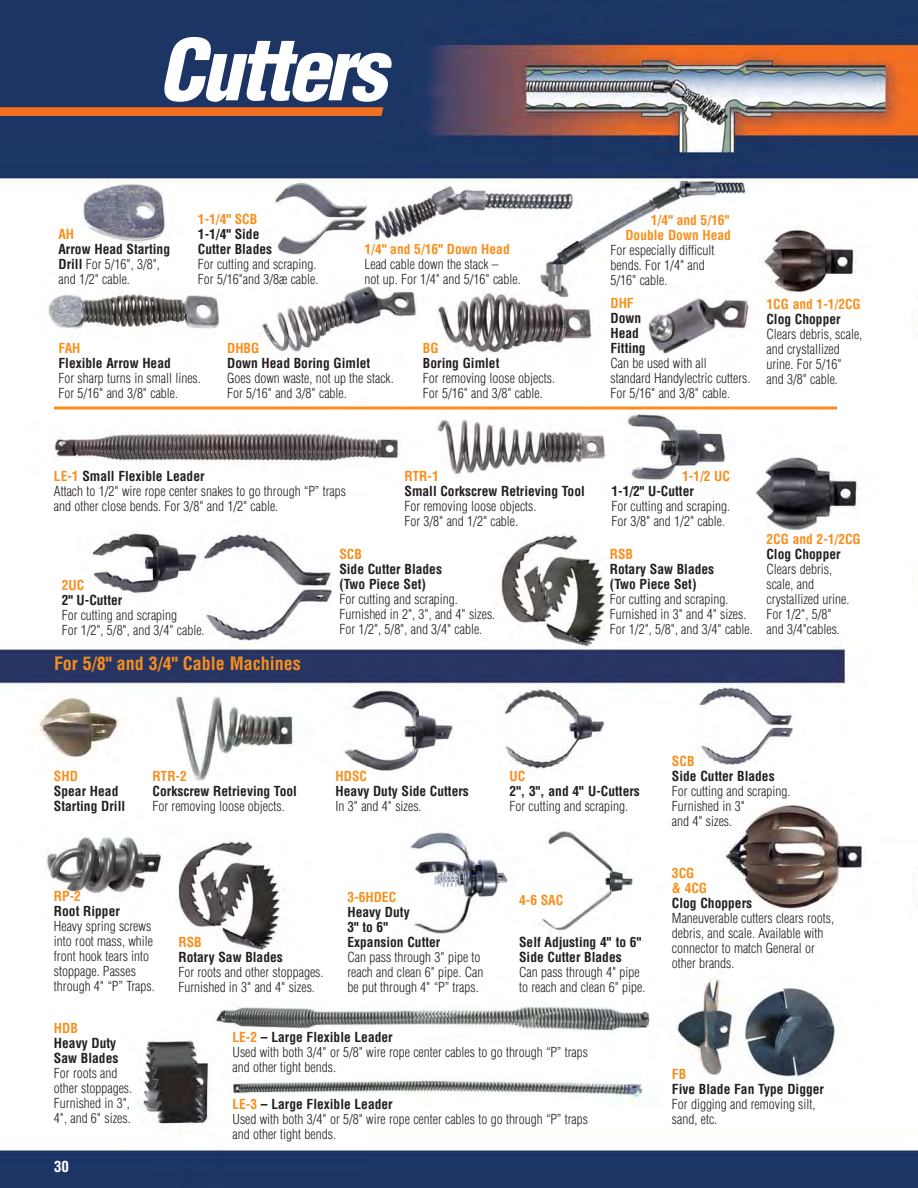
<style>
.page{position:relative;width:918px;height:1188px;background:#fff}
.page>*{position:absolute;margin:0;border:0;box-sizing:border-box;transform-origin:0 0}
.t1{font:italic 900 condensed 82.5px "Helvetica LT Std";letter-spacing:-.04em;color:#fff}
.t2{font:700 condensed 18px "Helvetica LT Std";color:#f78f1e}
.t3{font:700 condensed 15px "Helvetica LT Std";color:#fff}
.t4{font:300 condensed 13.5px/15px "Helvetica LT Std";color:#231f20}
.t5{font:700 condensed 13.5px/15px "Helvetica LT Std";color:#231f20}
.t6{font:700 condensed 13.5px/15px "Helvetica LT Std";color:#f78f1e;text-align:right}
.s1{font-weight:700}
.s2{font-weight:700;color:#f78f1e}
</style>
<div class="page">
<img style="left:0;top:0;width:918px;height:1188px">
<svg style="left:0;top:107px;width:383px;height:9px;background:#ed6d22"></svg>
<svg style="left:54px;top:406px;width:783px;height:4px;background:#f8aa55"></svg>
<h1 class="t1" style="left:158px;top:38px;width:229px">Cutters</h1>
<p class="t6" style="left:58px;top:229px;width:17px">AH</p>
<p class="t4" style="left:58px;top:244px;width:113px"><span class="s1">Arrow Head Starting<br>Drill</span> For 5/16", 3/8", and 1/2" cable.</p>
<p class="t6" style="left:198px;top:213px;width:61px">1-1/4" SCB</p>
<p class="t5" style="left:198px;top:228px;width:76px">1-1/4" Side<br>Cutter Blades</p>
<p class="t4" style="left:198px;top:258px;width:122px">For cutting and scraping.<br>For 5/16"and 3/8æ cable.</p>
<p class="t6" style="left:365px;top:243px;width:147px">1/4" and 5/16" Down Head</p>
<p class="t4" style="left:365px;top:258px;width:158px">Lead cable down the stack –<br>not up. For 1/4" and 5/16" cable.</p>
<p class="t6" style="left:58px;top:343px;width:24px">FAH</p>
<p class="t5" style="left:58px;top:358px;width:114px">Flexible Arrow Head</p>
<p class="t4" style="left:58px;top:373px;width:144px">For sharp turns in small lines.<br>For 5/16" and 3/8" cable.</p>
<p class="t6" style="left:227px;top:342px;width:34px">DHBG</p>
<p class="t5" style="left:227px;top:357px;width:145px">Down Head Boring Gimlet</p>
<p class="t4" style="left:227px;top:373px;width:168px">Goes down waste, not up the stack.<br>For 5/16" and 3/8" cable.</p>
<p class="t6" style="left:423px;top:342px;width:17px">BG</p>
<p class="t5" style="left:423px;top:357px;width:78px">Boring Gimlet</p>
<p class="t4" style="left:423px;top:373px;width:134px">For removing loose objects.<br>For 5/16" and 3/8" cable.</p>
<p class="t6" style="left:625px;top:215px;width:107px">1/4" and 5/16"<br>Double Down Head</p>
<p class="t4" style="left:611px;top:245px;width:106px">For especially difficult bends. For 1/4" and<br>5/16" cable.</p>
<p class="t6" style="left:610px;top:298px;width:25px">DHF</p>
<p class="t5" style="left:610px;top:313px;width:37px">Down<br>Head<br>Fitting</p>
<p class="t4" style="left:610px;top:358px;width:142px">Can be used with all standard Handylectric cutters.<br>For 5/16" and 3/8" cable.</p>
<p class="t6" style="left:766px;top:299px;width:96px">1CG and 1-1/2CG</p>
<p class="t5" style="left:766px;top:313px;width:76px">Clog Chopper</p>
<p class="t4" style="left:766px;top:329px;width:97px">Clears debris, scale, and crystallized urine. For 5/16" and 3/8" cable.</p>
<p class="t4" style="left:54px;top:470px;width:293px"><span class="s2">LE-1</span> <span class="s1">Small Flexible Leader<br></span>Attach to 1/2" wire rope center snakes to go through “P” traps and other close bends. For 3/8" and 1/2" cable.</p>
<p class="t6" style="left:405px;top:470px;width:36px">RTR-1</p>
<p class="t5" style="left:405px;top:485px;width:182px">Small Corkscrew Retrieving Tool</p>
<p class="t4" style="left:405px;top:500px;width:134px">For removing loose objects.<br>For 3/8" and 1/2" cable.</p>
<p class="t6" style="left:62px;top:579px;width:24px">2UC</p>
<p class="t5" style="left:62px;top:594px;width:62px">2" U-Cutter</p>
<p class="t4" style="left:62px;top:609px;width:144px">For cutting and scraping<br>For 1/2", 5/8", and 3/4" cable.</p>
<h2 class="t2" style="left:54px;top:657px;width:248px">For 5/8" and 3/4" Cable Machines</h2>
<p class="t6" style="left:339px;top:548px;width:24px">SCB</p>
<p class="t5" style="left:339px;top:563px;width:104px">Side Cutter Blades (Two Piece Set)</p>
<p class="t4" style="left:339px;top:593px;width:157px">For cutting and scraping.<br>Furnished in 2", 3", and 4" sizes.<br>For 1/2", 5/8", and 3/4" cable.</p>
<p class="t6" style="left:682px;top:470px;width:49px">1-1/2 UC</p>
<p class="t5" style="left:612px;top:485px;width:84px">1-1/2" U-Cutter</p>
<p class="t4" style="left:612px;top:500px;width:120px">For cutting and scraping.<br>For 3/8" and 1/2" cable.</p>
<p class="t6" style="left:610px;top:548px;width:25px">RSB</p>
<p class="t5" style="left:610px;top:563px;width:106px">Rotary Saw Blades (Two Piece Set)</p>
<p class="t4" style="left:610px;top:593px;width:144px">For cutting and scraping.<br>Furnished in 3" and 4" sizes.<br>For 1/2", 5/8", and 3/4" cable.</p>
<p class="t6" style="left:766px;top:533px;width:96px">2CG and 2-1/2CG</p>
<p class="t5" style="left:766px;top:548px;width:76px">Clog Chopper</p>
<p class="t4" style="left:766px;top:563px;width:84px">Clears debris, scale, and crystallized urine.<br>For 1/2", 5/8" and 3/4"cables.</p>
<p class="t6" style="left:54px;top:770px;width:25px">SHD</p>
<p class="t5" style="left:54px;top:785px;width:73px">Spear Head<br>Starting Drill</p>
<p class="t6" style="left:153px;top:770px;width:36px">RTR-2</p>
<p class="t5" style="left:153px;top:785px;width:146px">Corkscrew Retrieving Tool</p>
<p class="t4" style="left:153px;top:800px;width:134px">For removing loose objects.</p>
<p class="t6" style="left:336px;top:770px;width:33px">HDSC</p>
<p class="t5" style="left:336px;top:785px;width:135px">Heavy Duty Side Cutters</p>
<p class="t4" style="left:336px;top:800px;width:87px">In 3" and 4" sizes.</p>
<p class="t6" style="left:510px;top:770px;width:17px">UC</p>
<p class="t5" style="left:510px;top:785px;width:132px">2", 3", and 4" U-Cutters</p>
<p class="t4" style="left:510px;top:800px;width:120px">For cutting and scraping.</p>
<p class="t6" style="left:54px;top:891px;width:28px">RP-2</p>
<p class="t5" style="left:54px;top:906px;width:67px">Root Ripper</p>
<p class="t4" style="left:54px;top:921px;width:102px">Heavy spring screws into root mass, while front hook tears into stoppage. Passes through 4" “P” Traps.</p>
<p class="t6" style="left:178px;top:936px;width:25px">RSB</p>
<p class="t5" style="left:178px;top:951px;width:106px">Rotary Saw Blades</p>
<p class="t4" style="left:178px;top:966px;width:147px">For roots and other stoppages.<br>Furnished in 3" and 4" sizes.</p>
<p class="t6" style="left:347px;top:891px;width:50px">3-6HDEC</p>
<p class="t5" style="left:347px;top:906px;width:94px">Heavy Duty<br>3" to 6"<br>Expansion Cutter</p>
<p class="t4" style="left:347px;top:951px;width:138px">Can pass through 3" pipe to reach and clean 6" pipe. Can be put through 4" “P” traps.</p>
<p class="t6" style="left:519px;top:894px;width:46px">4-6 SAC</p>
<p class="t5" style="left:519px;top:936px;width:124px">Self Adjusting 4" to 6"<br>Side Cutter Blades</p>
<p class="t4" style="left:519px;top:966px;width:128px">Can pass through 4" pipe to reach and clean 6" pipe.</p>
<p class="t6" style="left:54px;top:1022px;width:25px">HDB</p>
<p class="t5" style="left:54px;top:1037px;width:66px">Heavy Duty<br>Saw Blades</p>
<p class="t4" style="left:54px;top:1067px;width:80px">For roots and other stoppages.<br>Furnished in 3",<br>4", and 6" sizes.</p>
<p class="t3" style="left:54px;top:1161px;width:16px">30</p>
<p class="t4" style="left:232px;top:1031px;width:357px"><span class="s2">LE-2</span> <span class="s1">– Large Flexible Leader<br></span>Used with both 3/4" or 5/8" wire rope center cables to go through “P” traps and other tight bends.</p>
<p class="t4" style="left:232px;top:1098px;width:357px"><span class="s2">LE-3</span> <span class="s1">– Large Flexible Leader<br></span>Used with both 3/4" or 5/8" wire rope center cables to go through “P” traps and other tight bends.</p>
<p class="t6" style="left:672px;top:755px;width:24px">SCB</p>
<p class="t5" style="left:672px;top:770px;width:104px">Side Cutter Blades</p>
<p class="t4" style="left:672px;top:785px;width:120px">For cutting and scraping.<br>Furnished in 3"<br>and 4" sizes.</p>
<p class="t6" style="left:672px;top:867px;width:37px;text-align:left">3CG<br>&amp; 4CG</p>
<p class="t5" style="left:672px;top:897px;width:82px">Clog Choppers</p>
<p class="t4" style="left:672px;top:913px;width:164px">Maneuverable cutters clears roots, debris, and scale. Available with connector to match General or other brands.</p>
<p class="t6" style="left:672px;top:1068px;width:16px">FB</p>
<p class="t5" style="left:672px;top:1083px;width:154px">Five Blade Fan Type Digger</p>
<p class="t4" style="left:672px;top:1098px;width:145px">For digging and removing silt, sand, etc.</p>
</div>
